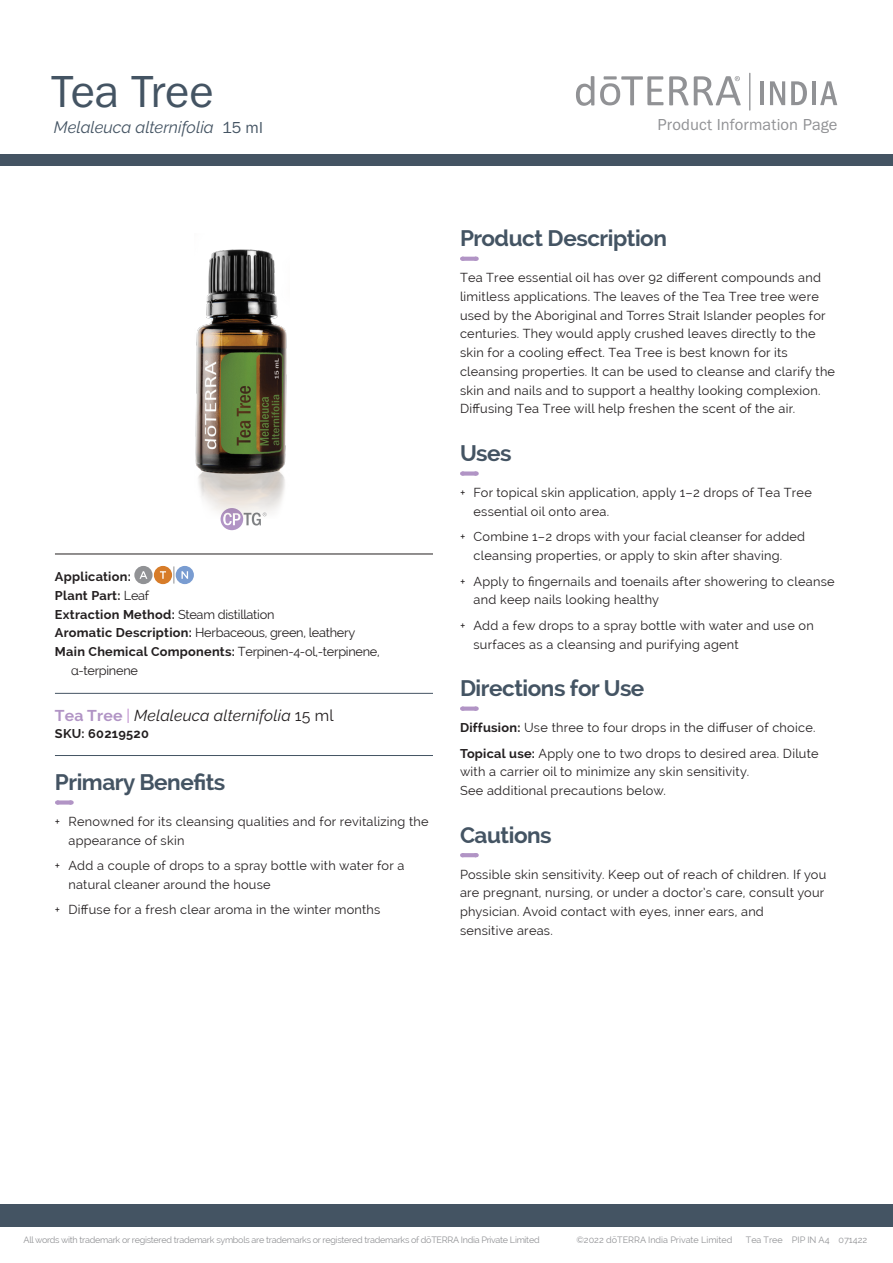
<style>
.page{position:relative;width:893px;height:1263px;background:#fff}
.page>*{position:absolute;margin:0;border:0;box-sizing:border-box;transform-origin:0 0}
.Main_Title{font:46.5px "Franklin Gothic URW Boo";letter-spacing:-.015em;color:#445463}
.Header__Sanctuary_da{font:700 22.5px "Raleway";letter-spacing:-.02em;color:#445463}
.Product_Descriptor_T{font:italic 16.5px "Raleway";color:#445463}
.t1{font:16.5px "Franklin Gothic URW Boo";letter-spacing:.005em;color:#919295}
.Tag_Title_Italic___R{font:italic 15.75px "Raleway";letter-spacing:.01em;color:#231f20}
.Body{font:12.75px/18.8px "Raleway";letter-spacing:.02em;color:#231f20}
.Directions____body{font:12.75px/18.8px "Raleway";letter-spacing:.02em;color:#231f20}
.Oil_Attributes_Panel{font:12.75px/18.8px "Raleway";letter-spacing:-.02em;color:#231f20}
.Oil_Attributes_Panel-2{font:700 12.75px "Raleway";letter-spacing:.02em;color:#231f20}
.Oil_Attributes_Top{font:700 12.75px "Raleway";letter-spacing:.02em;color:#231f20}
.Tag_SKU___Bottom_Rul{font:700 12.75px "Raleway";letter-spacing:.02em;color:#231f20}
.Footer_Right{font:9px "Raleway";letter-spacing:-.03em;color:#919295}
.Footer_Right-2{font:9px "Raleway";color:#919295}
.s1{font-family:"Franklin Gothic URW Boo";font-style:normal}
.s2{font-weight:400}
.s3{font-weight:700}
.s4{font-family:"Helvetica Neue";font-weight:300}
.s5{font-weight:700;font-style:normal;color:#b194c5}
.s6{font-style:normal;color:#b984ca}
.s7{font-style:normal}
</style>
<div class="page">
<div style="left:0;top:155px;width:893px;height:11px;background:#445463"></div>
<div style="left:0;top:1204px;width:893px;height:23px;background:#445463"></div>
<hr style="left:760px;top:81px;width:4px;height:24px;background:#919295">
<svg style="left:770px;top:81px;width:15px;height:24px"></svg>
<svg style="left:791px;top:81px;width:16px;height:24px"></svg>
<hr style="left:812px;top:81px;width:4px;height:24px;background:#919295">
<svg style="left:820px;top:81px;width:17px;height:24px"></svg>
<svg style="left:669px;top:76px;width:19px;height:29px"></svg>
<svg style="left:600px;top:76px;width:63px;height:29px"></svg>
<svg style="left:576px;top:76px;width:18px;height:30px"></svg>
<svg style="left:694px;top:76px;width:47px;height:29px"></svg>
<hr style="left:749px;top:73px;width:1px;height:38px;background:#919295">
<svg style="left:463px;top:257px;width:6px;height:4px"></svg>
<svg style="left:469px;top:257px;width:8px;height:4px"></svg>
<div style="left:462px;top:471px;width:14px;height:5px;background:#b194c5"></div>
<svg style="left:469px;top:471px;width:8px;height:5px"></svg>
<div style="left:462px;top:706px;width:14px;height:5px;background:#b194c5"></div>
<svg style="left:469px;top:706px;width:8px;height:5px"></svg>
<svg style="left:463px;top:853px;width:6px;height:4px"></svg>
<svg style="left:469px;top:853px;width:8px;height:4px"></svg>
<hr style="left:55px;top:554px;width:378px;height:1px;background:#231f20">
<hr style="left:55px;top:693px;width:378px;height:1px;background:#445463">
<hr style="left:55px;top:755px;width:378px;height:1px;background:#445463">
<svg style="left:58px;top:800px;width:6px;height:4px"></svg>
<svg style="left:64px;top:800px;width:8px;height:4px"></svg>
<svg style="left:173px;top:566px;width:1px;height:18px"></svg>
<div style="left:134px;top:566px;width:19px;height:18px;background:#919295;border-radius:50%"></div>
<svg style="left:140px;top:571px;width:7px;height:8px"></svg>
<div style="left:154px;top:566px;width:18px;height:18px;background:#d77c29;border-radius:50%"></div>
<svg style="left:160px;top:571px;width:6px;height:8px"></svg>
<div style="left:176px;top:566px;width:18px;height:18px;background:#799cd1;border-radius:50%"></div>
<svg style="left:181px;top:571px;width:7px;height:8px"></svg>
<svg style="left:221px;top:519px;width:40px;height:11px"></svg>
<img style="left:195px;top:249px;width:92px;height:270px">
<p class="Main_Title" style="left:51px;top:63px;width:164px">Tea Tree</p>
<p class="Product_Descriptor_T" style="left:54px;top:117px;width:210px">Melaleuca alternifolia <span class="s1">15 ml</span></p>
<p class="t1" style="left:658px;top:114px;width:181px">Product Information Page</p>
<p class="Oil_Attributes_Top" style="left:55px;top:569px;width:77px">Application:</p>
<p class="Oil_Attributes_Panel-2" style="left:55px;top:588px;width:96px">Plant Part: <span class="s2">Leaf</span></p>
<p class="Oil_Attributes_Panel-2" style="left:55px;top:607px;width:221px">Extraction Method: <span class="s2">Steam distillation</span></p>
<p class="Oil_Attributes_Panel" style="left:55px;top:623px;width:302px"><span class="s3">Aromatic Description:</span> Herbaceous, green, leathery</p>
<p class="Oil_Attributes_Panel" style="left:71px;top:642px;width:310px;text-indent:-16px"><span class="s3">Main Chemical Components:</span> Terpinen-4-ol,-terpinene, <span class="s4">α</span>-terpinene</p>
<p class="Tag_Title_Italic___R" style="left:55px;top:706px;width:280px"><span class="s5">Tea Tree</span> <span class="s6">|</span> Melaleuca alternifolia <span class="s7">15 ml</span></p>
<p class="Tag_SKU___Bottom_Rul" style="left:55px;top:726px;width:95px">SKU: 60219520</p>
<p class="Header__Sanctuary_da" style="left:55px;top:769px;width:172px">Primary Benefits</p>
<p class="Body" style="left:68px;top:812px;width:362px;text-indent:-14px">+ Renowned for its cleansing qualities and for revitalizing the appearance of skin</p>
<p class="Body" style="left:68px;top:856px;width:337px;text-indent:-14px">+ Add a couple of drops to a spray bottle with water for a natural cleaner around the house</p>
<p class="Body" style="left:55px;top:900px;width:327px">+ Diffuse for a fresh clear aroma in the winter months</p>
<p class="Header__Sanctuary_da" style="left:460px;top:226px;width:208px">Product Description</p>
<p class="Body" style="left:460px;top:268px;width:377px">Tea Tree essential oil has over 92 different compounds and limitless applications. The leaves of the Tea Tree tree were used by the Aboriginal and Torres Strait Islander peoples for centuries. They would apply crushed leaves directly to the skin for a cooling effect. Tea Tree is best known for its cleansing properties. It can be used to cleanse and clarify the skin and nails and to support a healthy looking complexion.<br>Diffusing Tea Tree will help freshen the scent of the air.</p>
<p class="Header__Sanctuary_da" style="left:460px;top:440px;width:53px">Uses</p>
<p class="Body" style="left:473px;top:483px;width:340px;text-indent:-14px">+ For topical skin application, apply 1–2 drops of Tea Tree essential oil onto area.</p>
<p class="Body" style="left:473px;top:527px;width:333px;text-indent:-14px">+ Combine 1–2 drops with your facial cleanser for added cleansing properties, or apply to skin after shaving.</p>
<p class="Body" style="left:473px;top:572px;width:363px;text-indent:-14px">+ Apply to fingernails and toenails after showering to cleanse and keep nails looking healthy</p>
<p class="Body" style="left:473px;top:616px;width:342px;text-indent:-14px">+ Add a few drops to a spray bottle with water and use on surfaces as a cleansing and purifying agent</p>
<p class="Header__Sanctuary_da" style="left:460px;top:675px;width:186px">Directions for Use</p>
<p class="Directions____body" style="left:460px;top:718px;width:357px"><span class="s3">Diffusion:</span> Use three to four drops in the diffuser of choice.</p>
<p class="Directions____body" style="left:460px;top:744px;width:360px"><span class="s3">Topical use:</span> Apply one to two drops to desired area. Dilute with a carrier oil to minimize any skin sensitivity.<br>See additional precautions below.</p>
<p class="Header__Sanctuary_da" style="left:460px;top:822px;width:93px">Cautions</p>
<p class="Body" style="left:460px;top:865px;width:368px">Possible skin sensitivity. Keep out of reach of children. If you are pregnant, nursing, or under a doctor’s care, consult your physician. Avoid contact with eyes, inner ears, and<br>sensitive areas.</p>
<p class="Footer_Right" style="left:24px;top:1234px;width:517px">All words with trademark or registered trademark symbols are trademarks or registered trademarks of dōTERRA India Private Limited</p>
<p class="Footer_Right-2" style="left:576px;top:1234px;width:157px">©2022 dōTERRA India Private Limited</p>
<p class="Footer_Right-2" style="left:746px;top:1234px;width:123px">Tea Tree PIP IN A4 071422</p>
</div>
